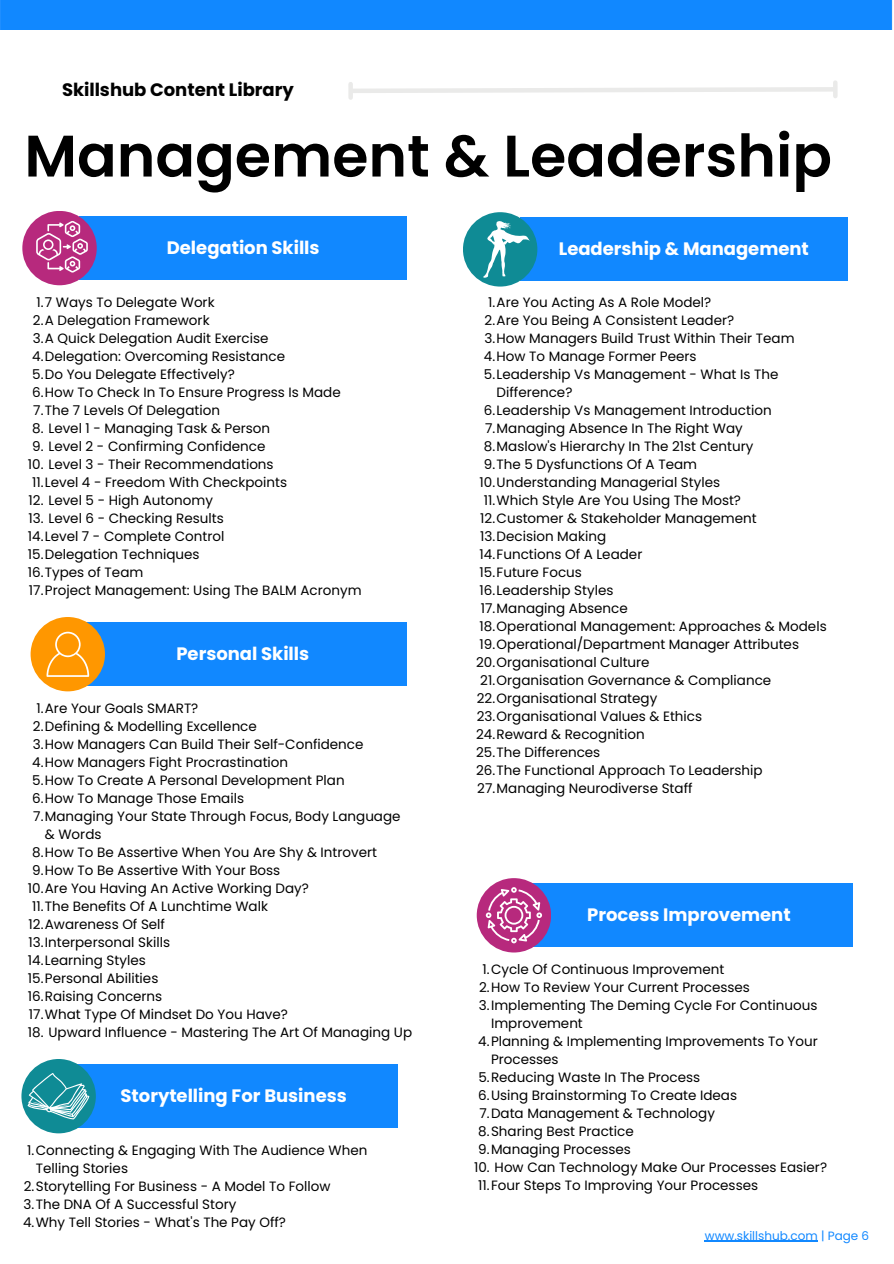
<style>
.page{position:relative;width:894px;height:1264px;background:#fff}
.page>*{position:absolute;margin:0;border:0;box-sizing:border-box;transform-origin:0 0}
.t1{font:600 58.5px "Poppins";color:#000}
.t2{font:700 18px "Poppins";color:#fff}
.t3{font:700 18px "Poppins";color:#000}
.t4{font:13.5px/18px "Poppins";color:#000}
.t5{font:12px "Poppins";color:#18f}
</style>
<div class="page">
<div style="left:0;top:0;width:892px;height:29px;background:#18f"></div>
<svg style="left:353px;top:85px;width:485px;height:10px"></svg>
<div style="left:348px;top:84px;width:5px;height:14px;background:#eaeae9"></div>
<div style="left:832px;top:83px;width:5px;height:13px;background:#eaeae9"></div>
<div style="left:520px;top:218px;width:327px;height:63px;background:#18f"></div>
<div style="left:463px;top:212px;width:74px;height:74px;background:#0f8b95;border-radius:50%"></div>
<div style="left:80px;top:216px;width:326px;height:64px;background:#18f"></div>
<div style="left:22px;top:211px;width:75px;height:74px;background:#b7297d;border-radius:50%"></div>
<svg style="left:36px;top:221px;width:52px;height:51px"></svg>
<svg style="left:483px;top:221px;width:46px;height:57px"></svg>
<div style="left:79px;top:622px;width:327px;height:64px;background:#18f"></div>
<div style="left:31px;top:617px;width:74px;height:74px;background:#ff9700;border-radius:50%"></div>
<svg style="left:46px;top:631px;width:43px;height:45px"></svg>
<div style="left:525px;top:883px;width:327px;height:64px;background:#18f"></div>
<div style="left:476px;top:878px;width:75px;height:74px;background:#b7297d;border-radius:50%"></div>
<svg style="left:485px;top:887px;width:57px;height:56px"></svg>
<div style="left:70px;top:1064px;width:327px;height:63px;background:#18f"></div>
<div style="left:21px;top:1058px;width:75px;height:75px;background:#0f8b95;border-radius:50%"></div>
<svg style="left:27px;top:1072px;width:62px;height:47px"></svg>
<hr style="left:704px;top:1240px;width:113px;height:1px;background:#18f">
<p class="t3" style="left:62px;top:78px;width:233px">Skillshub Content Library</p>
<p class="t1" style="left:24px;top:115px;width:808px">Management &amp; Leadership</p>
<p class="t2" style="left:167px;top:235px;width:154px">Delegation Skills</p>
<h2 class="t2" style="left:558px;top:236px;width:251px">Leadership &amp; Management</h2>
<h1 class="t4" style="left:36px;top:293px;width:180px">1.7 Ways To Delegate Work</h1>
<p class="t4" style="left:33px;top:311px;width:178px">2.A Delegation Framework</p>
<h2 class="t4" style="left:33px;top:329px;width:237px">3.A Quick Delegation Audit Exercise</h2>
<p class="t4" style="left:32px;top:347px;width:254px">4.Delegation: Overcoming Resistance</p>
<p class="t4" style="left:32px;top:365px;width:204px">5.Do You Delegate Effectively?</p>
<p class="t4" style="left:32px;top:383px;width:310px">6.How To Check In To Ensure Progress Is Made</p>
<p class="t4" style="left:33px;top:401px;width:188px">7.The 7 Levels Of Delegation</p>
<p class="t4" style="left:32px;top:419px;width:239px">8. Level 1 - Managing Task &amp; Person</p>
<p class="t4" style="left:32px;top:437px;width:235px">9. Level 2 - Confirming Confidence</p>
<p class="t4" style="left:28px;top:455px;width:247px">10. Level 3 - Their Recommendations</p>
<p class="t4" style="left:32px;top:473px;width:256px">11.Level 4 - Freedom With Checkpoints</p>
<p class="t4" style="left:29px;top:491px;width:186px">12. Level 5 - High Autonomy</p>
<p class="t4" style="left:28px;top:509px;width:197px">13. Level 6 - Checking Results</p>
<p class="t4" style="left:28px;top:527px;width:198px">14.Level 7 - Complete Control</p>
<p class="t4" style="left:28px;top:545px;width:173px">15.Delegation Techniques</p>
<p class="t4" style="left:28px;top:563px;width:117px">16.Types of Team</p>
<p class="t4" style="left:29px;top:581px;width:334px">17.Project Management: Using The BALM Acronym</p>
<p class="t4" style="left:488px;top:293px;width:225px">1.Are You Acting As A Role Model?</p>
<p class="t4" style="left:484px;top:311px;width:251px">2.Are You Being A Consistent Leader?</p>
<p class="t4" style="left:484px;top:329px;width:311px">3.How Managers Build Trust Within Their Team</p>
<p class="t4" style="left:483px;top:347px;width:214px">4.How To Manage Former Peers</p>
<h2 class="t4" style="left:496px;top:365px;width:283px;text-indent:-13px">5.Leadership Vs Management - What Is The<br>Difference?</h2>
<p class="t4" style="left:483px;top:401px;width:289px">6.Leadership Vs Management Introduction</p>
<p class="t4" style="left:485px;top:419px;width:259px">7.Managing Absence In The Right Way</p>
<p class="t4" style="left:483px;top:437px;width:271px">8.Maslow's Hierarchy In The 21st Century</p>
<p class="t4" style="left:483px;top:455px;width:215px">9.The 5 Dysfunctions Of A Team</p>
<p class="t4" style="left:479px;top:473px;width:242px">10.Understanding Managerial Styles</p>
<h2 class="t4" style="left:483px;top:491px;width:259px">11.Which Style Are You Using The Most?</h2>
<p class="t4" style="left:480px;top:509px;width:278px">12.Customer &amp; Stakeholder Management</p>
<p class="t4" style="left:480px;top:527px;width:127px">13.Decision Making</p>
<p class="t4" style="left:479px;top:545px;width:164px">14.Functions Of A Leader</p>
<p class="t4" style="left:479px;top:563px;width:104px">15.Future Focus</p>
<p class="t4" style="left:479px;top:581px;width:135px">16.Leadership Styles</p>
<p class="t4" style="left:480px;top:599px;width:149px">17.Managing Absence</p>
<p class="t4" style="left:479px;top:617px;width:348px">18.Operational Management: Approaches &amp; Models</p>
<p class="t4" style="left:479px;top:635px;width:321px">19.Operational/Department Manager Attributes</p>
<p class="t4" style="left:476px;top:653px;width:175px">20.Organisational Culture</p>
<p class="t4" style="left:480px;top:671px;width:292px">21.Organisation Governance &amp; Compliance</p>
<p class="t4" style="left:476px;top:689px;width:182px">22.Organisational Strategy</p>
<p class="t4" style="left:476px;top:707px;width:227px">23.Organisational Values &amp; Ethics</p>
<p class="t4" style="left:476px;top:725px;width:170px">24.Reward &amp; Recognition</p>
<p class="t4" style="left:476px;top:743px;width:126px">25.The Differences</p>
<p class="t4" style="left:476px;top:761px;width:288px">26.The Functional Approach To Leadership</p>
<p class="t4" style="left:477px;top:779px;width:217px">27.Managing Neurodiverse Staff</p>
<p class="t2" style="left:176px;top:640px;width:134px">Personal Skills</p>
<p class="t4" style="left:36px;top:698px;width:163px">1.Are Your Goals SMART?</p>
<p class="t4" style="left:33px;top:716px;width:225px">2.Defining &amp; Modelling Excellence</p>
<p class="t4" style="left:33px;top:734px;width:332px">3.How Managers Can Build Their Self-Confidence</p>
<h2 class="t4" style="left:32px;top:752px;width:257px">4.How Managers Fight Procrastination</h2>
<p class="t4" style="left:32px;top:770px;width:314px">5.How To Create A Personal Development Plan</p>
<p class="t4" style="left:32px;top:788px;width:213px">6.How To Manage Those Emails</p>
<p class="t4" style="left:45px;top:806px;width:357px;text-indent:-12px">7.Managing Your State Through Focus, Body Language &amp; Words</p>
<p class="t4" style="left:32px;top:842px;width:346px">8.How To Be Assertive When You Are Shy &amp; Introvert</p>
<p class="t4" style="left:32px;top:860px;width:249px">9.How To Be Assertive With Your Boss</p>
<p class="t4" style="left:28px;top:878px;width:282px">10.Are You Having An Active Working Day?</p>
<p class="t4" style="left:32px;top:896px;width:237px">11.The Benefits Of A Lunchtime Walk</p>
<p class="t4" style="left:29px;top:914px;width:138px">12.Awareness Of Self</p>
<p class="t4" style="left:28px;top:932px;width:143px">13.Interpersonal Skills</p>
<p class="t4" style="left:28px;top:950px;width:119px">14.Learning Styles</p>
<p class="t4" style="left:28px;top:968px;width:132px">15.Personal Abilities</p>
<p class="t4" style="left:28px;top:986px;width:136px">16.Raising Concerns</p>
<p class="t4" style="left:29px;top:1004px;width:260px">17.What Type Of Mindset Do You Have?</p>
<p class="t4" style="left:28px;top:1022px;width:386px">18. Upward Influence - Mastering The Art Of Managing Up</p>
<p class="t2" style="left:587px;top:901px;width:205px">Process Improvement</p>
<p class="t4" style="left:482px;top:959px;width:243px">1.Cycle Of Continuous Improvement</p>
<p class="t4" style="left:479px;top:977px;width:272px">2.How To Review Your Current Processes</p>
<p class="t4" style="left:491px;top:995px;width:328px;text-indent:-12px">3.Implementing The Deming Cycle For Continuous<br>Improvement</p>
<p class="t4" style="left:491px;top:1031px;width:328px;text-indent:-13px">4.Planning &amp; Implementing Improvements To Your<br>Processes</p>
<p class="t4" style="left:478px;top:1067px;width:223px">5.Reducing Waste In The Process</p>
<p class="t4" style="left:478px;top:1085px;width:260px">6.Using Brainstorming To Create Ideas</p>
<p class="t4" style="left:479px;top:1103px;width:237px">7.Data Management &amp; Technology</p>
<p class="t4" style="left:478px;top:1121px;width:157px">8.Sharing Best Practice</p>
<p class="t4" style="left:478px;top:1139px;width:154px">9.Managing Processes</p>
<p class="t4" style="left:474px;top:1157px;width:354px">10. How Can Technology Make Our Processes Easier?</p>
<p class="t4" style="left:478px;top:1175px;width:281px">11.Four Steps To Improving Your Processes</p>
<h2 class="t2" style="left:120px;top:1082px;width:228px">Storytelling For Business</h2>
<p class="t4" style="left:36px;top:1140px;width:333px;text-indent:-9px">1.Connecting &amp; Engaging With The Audience When<br>Telling Stories</p>
<p class="t4" style="left:24px;top:1176px;width:308px">2.Storytelling For Business - A Model To Follow</p>
<p class="t4" style="left:24px;top:1194px;width:214px">3.The DNA Of A Successful Story</p>
<p class="t4" style="left:23px;top:1212px;width:264px">4.Why Tell Stories - What's The Pay Off?</p>
<p class="t5" style="left:704px;top:1227px;width:166px">www.skillshub.com | Page 6</p>
</div>
